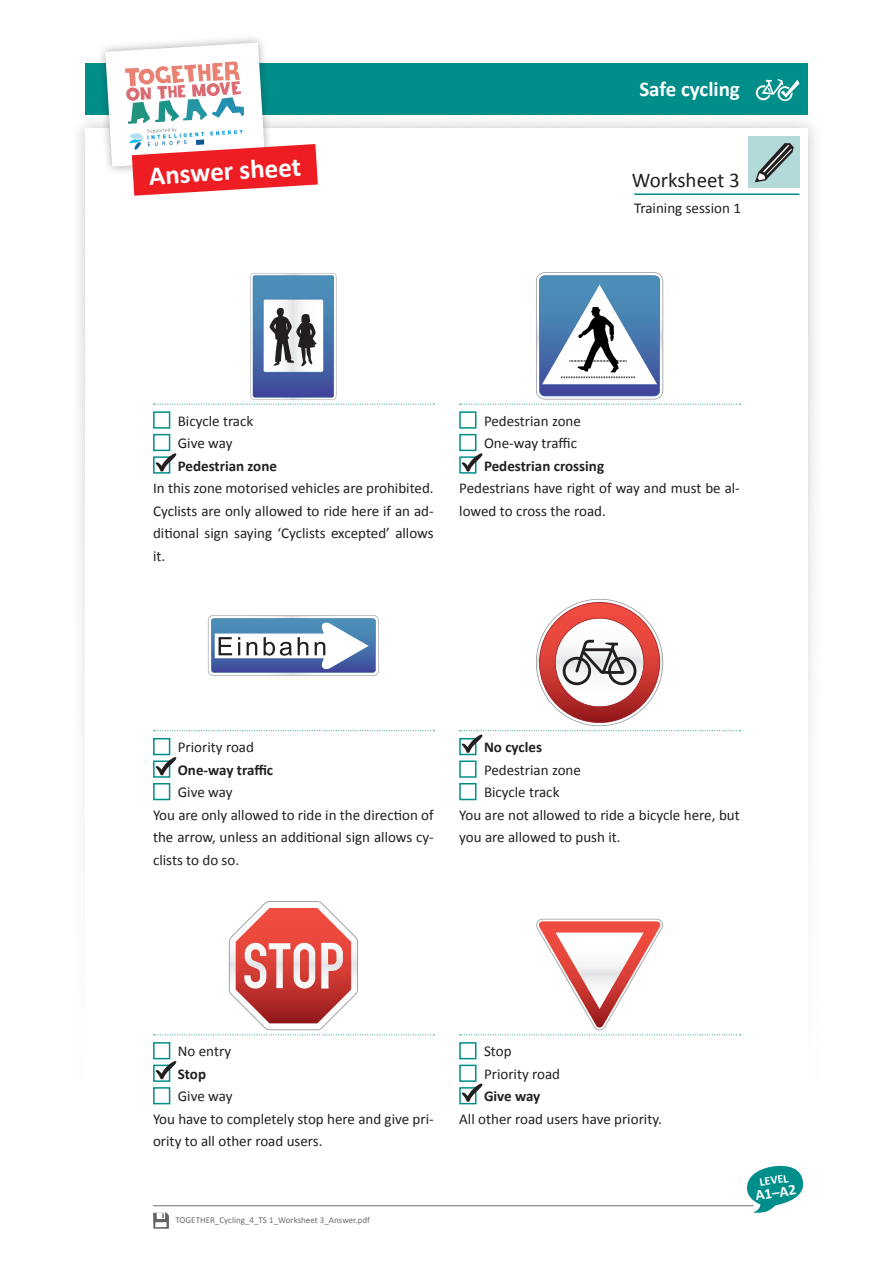
<style>
.page{position:relative;width:893px;height:1263px;background:#fff}
.page>*{position:absolute;margin:0;border:0;box-sizing:border-box;transform-origin:0 0}
.t1{font:700 27px "Calibri";color:#fff}
.t2{font:700 21px "Calibri";color:#fff}
.t3{font:21px "Calibri";color:#231f20}
.t4{font:15px/22.5px "Calibri";color:#231f20}
.t5{font:700 15px "Calibri";color:#231f20}
.t6{font:700 15px "Calibri";color:#fff}
.t7{font:700 12px "Calibri";color:#fff}
.t8{font:9px "Calibri";color:#6c6d70}
</style>
<div class="page">
<hr style="left:153px;top:1205px;width:600px;height:1px;background:#6c6d70">
<svg style="left:747px;top:1165px;width:56px;height:48px"></svg>
<div style="left:85px;top:64px;width:723px;height:51px;background:#008e8a"></div>
<div style="left:748px;top:136px;width:51px;height:51px;background:#b4d9d9"></div>
<svg style="left:756px;top:79px;width:43px;height:23px"></svg>
<div style="left:96px;top:33px;width:177px;height:142px;background:#231f20;opacity:.4"></div>
<svg style="left:153px;top:1212px;width:16px;height:17px"></svg>
<svg style="left:755px;top:143px;width:39px;height:39px"></svg>
<hr style="left:634px;top:193px;width:165px;height:2px;background:#008e8a">
<svg style="left:153px;top:730px;width:281px;height:1px"></svg>
<svg style="left:153px;top:273px;width:281px;height:132px"></svg>
<svg style="left:460px;top:272px;width:280px;height:133px"></svg>
<div style="left:153px;top:411px;width:17px;height:18px;border:2px solid #008e8a"></div>
<div style="left:153px;top:434px;width:17px;height:17px;border:2px solid #008e8a"></div>
<div style="left:153px;top:456px;width:17px;height:18px;border:2px solid #008e8a"></div>
<div style="left:459px;top:411px;width:17px;height:18px;border:2px solid #008e8a"></div>
<div style="left:459px;top:434px;width:17px;height:17px;border:2px solid #008e8a"></div>
<div style="left:459px;top:456px;width:17px;height:18px;border:2px solid #008e8a"></div>
<svg style="left:208px;top:615px;width:171px;height:61px"></svg>
<div style="left:153px;top:738px;width:17px;height:17px;border:2px solid #008e8a"></div>
<div style="left:153px;top:760px;width:17px;height:18px;border:2px solid #008e8a"></div>
<div style="left:153px;top:783px;width:17px;height:17px;border:2px solid #008e8a"></div>
<div style="left:459px;top:738px;width:17px;height:17px;border:2px solid #008e8a"></div>
<div style="left:459px;top:760px;width:17px;height:18px;border:2px solid #008e8a"></div>
<div style="left:459px;top:783px;width:17px;height:17px;border:2px solid #008e8a"></div>
<svg style="left:153px;top:901px;width:281px;height:134px"></svg>
<svg style="left:460px;top:919px;width:280px;height:116px"></svg>
<div style="left:153px;top:1042px;width:17px;height:17px;border:2px solid #008e8a"></div>
<div style="left:153px;top:1064px;width:17px;height:18px;border:2px solid #008e8a"></div>
<div style="left:153px;top:1087px;width:17px;height:17px;border:2px solid #008e8a"></div>
<div style="left:459px;top:1042px;width:17px;height:17px;border:2px solid #008e8a"></div>
<div style="left:459px;top:1064px;width:17px;height:18px;border:2px solid #008e8a"></div>
<div style="left:459px;top:1087px;width:17px;height:17px;border:2px solid #008e8a"></div>
<svg style="left:156px;top:453px;width:21px;height:19px"></svg>
<svg style="left:156px;top:757px;width:21px;height:19px"></svg>
<svg style="left:156px;top:1061px;width:21px;height:19px"></svg>
<svg style="left:462px;top:453px;width:21px;height:19px"></svg>
<svg style="left:460px;top:599px;width:280px;height:154px"></svg>
<svg style="left:462px;top:1083px;width:21px;height:19px"></svg>
<svg style="left:102px;top:39px;width:216px;height:157px"></svg>
<h1 class="t1" style="left:148px;top:160px;width:154px;rotate:-4deg">Answer sheet</h1>
<h2 class="t2" style="left:639px;top:76px;width:102px">Safe cycling</h2>
<h2 class="t3" style="left:632px;top:167px;width:110px">Worksheet 3</h2>
<p class="t4" style="left:634px;top:196px;width:108px">Training session 1</p>
<p class="t4" style="left:178px;top:409px;width:77px">Bicycle track<br>Give way</p>
<p class="t5" style="left:178px;top:456px;width:101px">Pedestrian zone</p>
<p class="t4" style="left:153px;top:476px;width:282px;text-align:justify">In this zone motorised vehicles are prohibited.<br>Cyclists are only allowed to ride here if an ad&shy;ditional sign saying ‘Cyclists excepted’ allows it.</p>
<p class="t4" style="left:484px;top:409px;width:98px">Pedestrian zone<br>One-way traffic</p>
<p class="t5" style="left:484px;top:456px;width:122px">Pedestrian crossing</p>
<p class="t4" style="left:459px;top:476px;width:282px">Pedestrians have right of way and must be al&shy;lowed to cross the road.</p>
<p class="t4" style="left:178px;top:735px;width:78px">Priority road</p>
<p class="t5" style="left:178px;top:760px;width:97px">One-way traffic</p>
<p class="t4" style="left:153px;top:780px;width:282px;text-indent:25px">Give way<br>You are only allowed to ride in the direction of the arrow, unless an additional sign allows cy&shy;clists to do so.</p>
<p class="t5" style="left:484px;top:738px;width:60px">No cycles</p>
<p class="t4" style="left:484px;top:758px;width:98px">Pedestrian zone</p>
<p class="t4" style="left:484px;top:780px;width:77px">Bicycle track</p>
<p class="t4" style="left:459px;top:803px;width:282px">You are not allowed to ride a bicycle here, but</p>
<p class="t4" style="left:459px;top:825px;width:163px">you are allowed to push it.</p>
<p class="t4" style="left:178px;top:1039px;width:55px">No entry</p>
<p class="t5" style="left:178px;top:1064px;width:30px">Stop</p>
<p class="t4" style="left:153px;top:1084px;width:282px;text-indent:25px">Give way<br>You have to completely stop here and give pri&shy;ority to all other road users.</p>
<p class="t4" style="left:484px;top:1039px;width:78px">Stop<br>Priority road</p>
<p class="t5" style="left:484px;top:1087px;width:58px">Give way</p>
<p class="t4" style="left:459px;top:1107px;width:204px">All other road users have priority.</p>
<p class="t8" style="left:176px;top:1214px;width:196px">TOGETHER_Cycling_4_TS 1_Worksheet 3_Answer.pdf</p>
<p class="t7" style="left:759px;top:1174px;width:30px;rotate:-8deg">LEVEL</p>
<p class="t6" style="left:754px;top:1186px;width:42px;rotate:-8deg">A1–A2</p>
</div>
